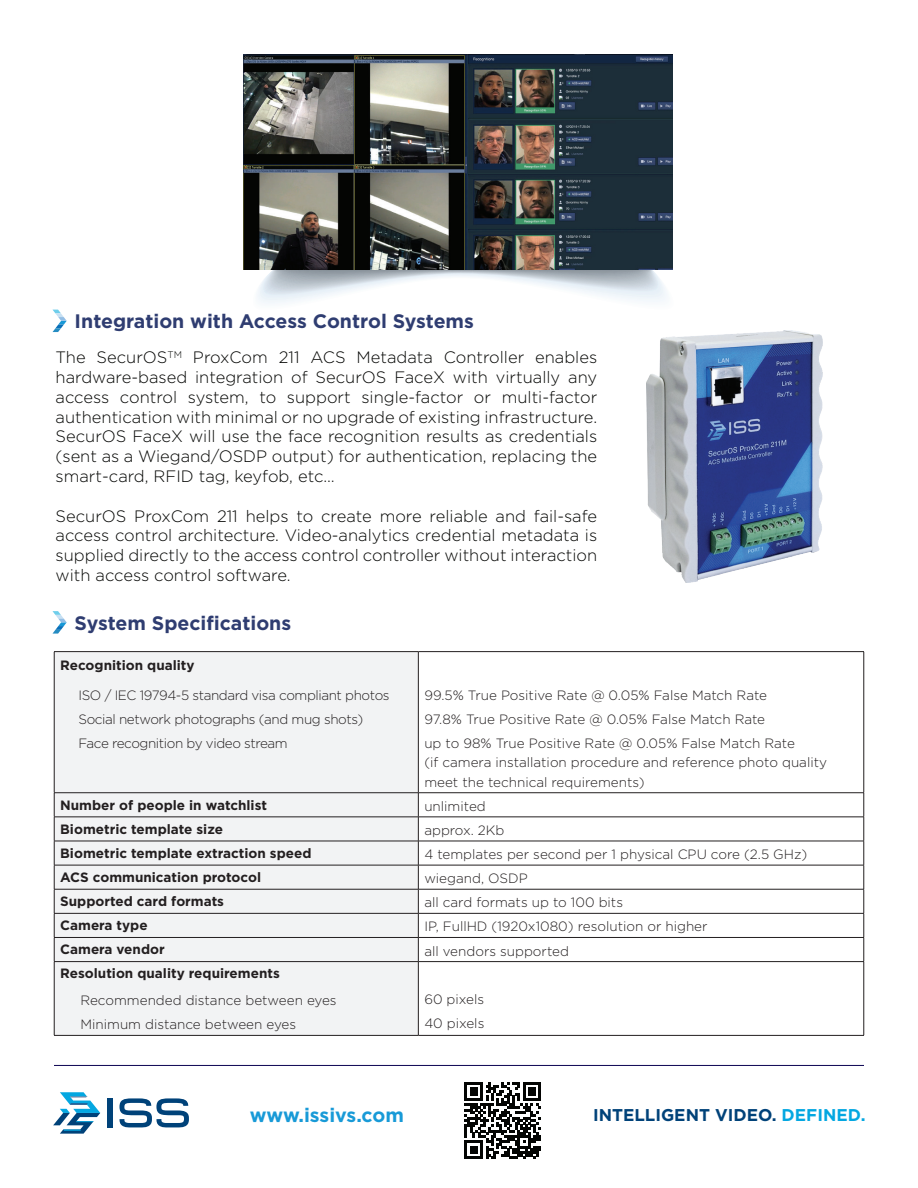
<style>
.page{position:relative;width:918px;height:1188px;background:#fff}
.page>*{position:absolute;margin:0;border:0;box-sizing:border-box;transform-origin:0 0}
.t1{font:700 19.5px "Gotham";color:#2f3d71}
.t2{font:700 19.5px "Gotham";letter-spacing:-.01em;color:#189ad7}
.t3{font:700 17.1px "Gotham";color:#004279}
.t4{font:300 16.5px/19.8px "Gotham";color:#040503;text-align:justify}
.t5{font:300 13.5px/24px "Gotham";color:#231f20}
.t6{font:700 13.5px "Gotham";color:#231f20}
.t7{font:300 13.5px/24px "Gotham";letter-spacing:-.03em;color:#231f20}
.s1{color:#04a7e1}
</style>
<div class="page">
<hr style="left:54px;top:1065px;width:810px;height:1px;background:#0c0452">
<div style="left:108px;top:1098px;width:5px;height:29px;background:#004279"></div>
<svg style="left:119px;top:1098px;width:70px;height:29px"></svg>
<svg style="left:53px;top:1092px;width:47px;height:42px"></svg>
<svg style="left:465px;top:1082px;width:76px;height:77px"></svg>
<svg style="left:251px;top:268px;width:422px;height:36px"></svg>
<img style="left:244px;top:54px;width:428px;height:215px">
<svg style="left:52px;top:310px;width:15px;height:22px"></svg>
<div style="left:55px;top:652px;width:363px;height:383px;background:#f2f3f4"></div>
<hr style="left:54px;top:651px;width:364px;height:1px;background:#231f20">
<hr style="left:54px;top:652px;width:1px;height:141px;background:#231f20">
<hr style="left:418px;top:651px;width:446px;height:1px;background:#231f20">
<hr style="left:864px;top:652px;width:1px;height:141px;background:#231f20">
<hr style="left:418px;top:652px;width:1px;height:141px;background:#231f20">
<hr style="left:54px;top:792px;width:364px;height:1px;background:#231f20">
<hr style="left:418px;top:792px;width:446px;height:1px;background:#231f20">
<hr style="left:54px;top:817px;width:364px;height:1px;background:#231f20">
<hr style="left:418px;top:817px;width:446px;height:1px;background:#231f20">
<hr style="left:54px;top:841px;width:364px;height:1px;background:#231f20">
<hr style="left:418px;top:841px;width:446px;height:1px;background:#231f20">
<hr style="left:54px;top:865px;width:364px;height:1px;background:#231f20">
<hr style="left:418px;top:865px;width:446px;height:1px;background:#231f20">
<hr style="left:54px;top:889px;width:364px;height:1px;background:#231f20">
<hr style="left:418px;top:889px;width:446px;height:1px;background:#231f20">
<hr style="left:54px;top:913px;width:364px;height:1px;background:#231f20">
<hr style="left:418px;top:913px;width:446px;height:1px;background:#231f20">
<hr style="left:54px;top:937px;width:364px;height:1px;background:#231f20">
<svg style="left:54px;top:793px;width:1px;height:168px"></svg>
<hr style="left:418px;top:937px;width:446px;height:1px;background:#231f20">
<svg style="left:418px;top:793px;width:1px;height:168px"></svg>
<svg style="left:864px;top:793px;width:1px;height:168px"></svg>
<hr style="left:54px;top:961px;width:364px;height:1px;background:#231f20">
<hr style="left:54px;top:962px;width:1px;height:73px;background:#231f20">
<hr style="left:418px;top:961px;width:446px;height:1px;background:#231f20">
<hr style="left:418px;top:962px;width:1px;height:73px;background:#231f20">
<hr style="left:864px;top:962px;width:1px;height:73px;background:#231f20">
<hr style="left:54px;top:1035px;width:364px;height:1px;background:#231f20">
<hr style="left:418px;top:1035px;width:446px;height:1px;background:#231f20">
<svg style="left:52px;top:611px;width:15px;height:23px"></svg>
<img style="left:647px;top:331px;width:175px;height:251px">
<p class="t1" style="left:75px;top:309px;width:401px">Integration with Access Control Systems</p>
<p class="t4" style="left:56px;top:347px;width:543px">The SecurOS<sup>TM</sup> ProxCom 211 ACS Metadata Controller enables hardware-based integration of SecurOS FaceX with virtually any access control system, to support single-factor or multi-factor authentication with minimal or no upgrade of existing infrastructure.<br>SecurOS FaceX will use the face recognition results as credentials (sent as a Wiegand/OSDP output) for authentication, replacing the smart-card, RFID tag, keyfob, etc…</p>
<p class="t4" style="left:56px;top:506px;width:543px">SecurOS ProxCom 211 helps to create more reliable and fail-safe access control architecture. Video-analytics credential metadata is supplied directly to the access control controller without interaction with access control software.</p>
<p class="t1" style="left:75px;top:610px;width:218px">System Specifications</p>
<p class="t6" style="left:60px;top:656px;width:136px">Recognition quality</p>
<p class="t7" style="left:78px;top:683px;width:313px">ISO / IEC 19794-5 standard visa compliant photos<br>Social network photographs (and mug shots)<br>Face recognition by video stream</p>
<p class="t5" style="left:424px;top:683px;width:372px">99.5% True Positive Rate @ 0.05% False Match Rate<br>97.8% True Positive Rate @ 0.05% False Match Rate<br>up to 98% True Positive Rate @ 0.05% False Match Rate</p>
<p class="t5" style="left:424px;top:753px;width:404px;line-height:19.5px">(if camera installation procedure and reference photo quality meet the technical requirements)</p>
<p class="t6" style="left:60px;top:796px;width:208px">Number of people in watchlist</p>
<p class="t5" style="left:424px;top:794px;width:63px">unlimited</p>
<p class="t6" style="left:60px;top:820px;width:164px">Biometric template size</p>
<p class="t5" style="left:424px;top:818px;width:82px">approx. 2Kb</p>
<p class="t6" style="left:60px;top:844px;width:253px">Biometric template extraction speed</p>
<p class="t5" style="left:424px;top:842px;width:385px">4 templates per second per 1 physical CPU core (2.5 GHz)</p>
<p class="t6" style="left:60px;top:868px;width:202px">ACS communication protocol</p>
<p class="t5" style="left:424px;top:866px;width:105px">wiegand, OSDP</p>
<p class="t6" style="left:60px;top:892px;width:165px">Supported card formats</p>
<p class="t5" style="left:424px;top:890px;width:200px">all card formats up to 100 bits</p>
<p class="t6" style="left:60px;top:916px;width:89px">Camera type</p>
<p class="t5" style="left:424px;top:915px;width:285px">IP, FullHD (1920x1080) resolution or higher</p>
<p class="t6" style="left:60px;top:941px;width:106px">Camera vendor</p>
<p class="t5" style="left:424px;top:939px;width:146px">all vendors supported</p>
<p class="t6" style="left:60px;top:965px;width:221px">Resolution quality requirements</p>
<p class="t5" style="left:80px;top:988px;width:258px">Recommended distance between eyes<br>Minimum distance between eyes</p>
<p class="t5" style="left:424px;top:987px;width:62px">60 pixels<br>40 pixels</p>
<p class="t2" style="left:250px;top:1102px;width:155px">www.issivs.com</p>
<p class="t3" style="left:593px;top:1104px;width:274px">INTELLIGENT VIDEO. <span class="s1">DEFINED.</span></p>
</div>
